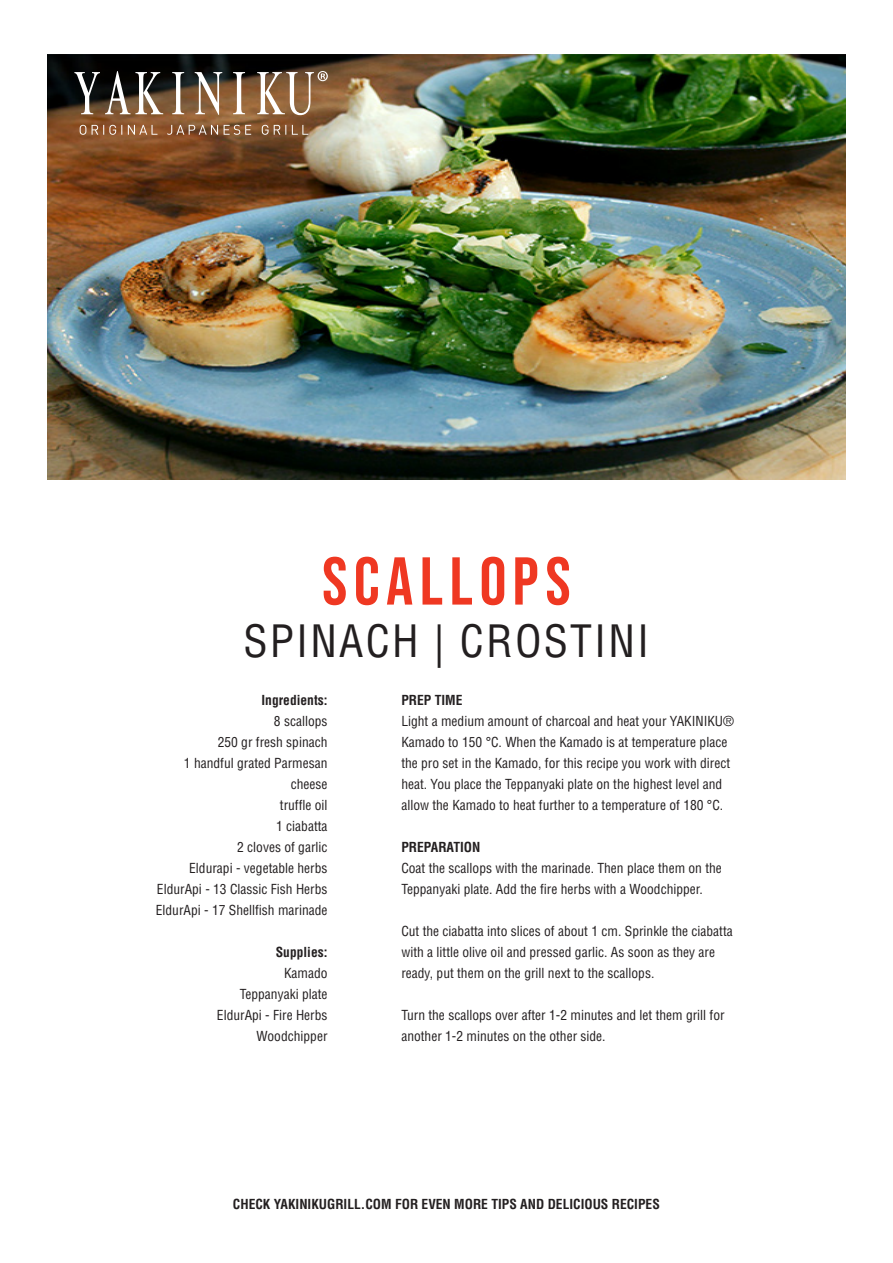
<style>
.page{position:relative;width:893px;height:1263px;background:#fff}
.page>*{position:absolute;margin:0;border:0;box-sizing:border-box;transform-origin:0 0}
.t1{font:67.5px "Bebas Neue";letter-spacing:.1em;color:#ef3822}
.t2{font:condensed 43.5px "Helvetica LT Std";letter-spacing:.05em;color:#231f20}
.Recept_handelingen{font:condensed 13.5px/21px "Helvetica LT Std";color:#231f20}
.Ingredienten_Benodigdheden{font:condensed 13.5px/21px "Helvetica LT Std";color:#231f20;text-align:right}
.Ingredienten_Benodigdheden-2{font:700 condensed 13.5px "Helvetica LT Std";color:#231f20}
.Recept_handelingen-2{font:700 condensed 13.5px "Helvetica LT Std";color:#231f20}
</style>
<div class="page">
<img style="left:48px;top:54px;width:797px;height:425px">
<svg style="left:74px;top:71px;width:254px;height:64px;background:#866951"></svg>
<p class="t1" style="left:322px;top:543px;width:250px">SCALLOPS</p>
<p class="t2" style="left:244px;top:614px;width:407px">SPINACH | CROSTINI</p>
<p class="Ingredienten_Benodigdheden-2" style="left:262px;top:692px;width:68px">Ingredients:</p>
<p class="Ingredienten_Benodigdheden" style="left:274px;top:711px;width:55px">8 scallops</p>
<p class="Ingredienten_Benodigdheden" style="left:218px;top:732px;width:111px">250 gr fresh spinach</p>
<p class="Ingredienten_Benodigdheden" style="left:184px;top:753px;width:145px">1 handful grated Parmesan cheese</p>
<p class="Ingredienten_Benodigdheden" style="left:280px;top:795px;width:49px">truffle oil</p>
<p class="Ingredienten_Benodigdheden" style="left:276px;top:816px;width:53px">1 ciabatta</p>
<p class="Ingredienten_Benodigdheden" style="left:237px;top:837px;width:92px">2 cloves of garlic</p>
<p class="Ingredienten_Benodigdheden" style="left:189px;top:858px;width:140px">Eldurapi - vegetable herbs</p>
<p class="Ingredienten_Benodigdheden" style="left:157px;top:879px;width:172px">EldurApi - 13 Classic Fish Herbs</p>
<p class="Ingredienten_Benodigdheden" style="left:156px;top:900px;width:173px">EldurApi - 17 Shellfish marinade</p>
<p class="Ingredienten_Benodigdheden-2" style="left:276px;top:944px;width:53px">Supplies:</p>
<p class="Ingredienten_Benodigdheden" style="left:240px;top:963px;width:89px">Kamado<br>Teppanyaki plate</p>
<p class="Ingredienten_Benodigdheden" style="left:217px;top:1005px;width:112px">EldurApi - Fire Herbs</p>
<p class="Ingredienten_Benodigdheden" style="left:257px;top:1026px;width:72px">Woodchipper</p>
<p class="Recept_handelingen-2" style="left:401px;top:692px;width:63px">PREP TIME</p>
<p class="Recept_handelingen" style="left:401px;top:711px;width:334px">Light a medium amount of charcoal and heat your YAKINIKU® Kamado to 150 °C. When the Kamado is at temperature place the pro set in the Kamado, for this recipe you work with direct heat. You place the Teppanyaki plate on the highest level and allow the Kamado to heat further to a temperature of 180 °C.</p>
<p class="Recept_handelingen-2" style="left:401px;top:839px;width:81px">PREPARATION</p>
<p class="Recept_handelingen" style="left:401px;top:858px;width:322px">Coat the scallops with the marinade. Then place them on the<br>Teppanyaki plate. Add the fire herbs with a Woodchipper.</p>
<p class="Recept_handelingen" style="left:401px;top:921px;width:333px">Cut the ciabatta into slices of about 1 cm. Sprinkle the ciabatta with a little olive oil and pressed garlic. As soon as they are ready, put them on the grill next to the scallops.</p>
<p class="Recept_handelingen" style="left:401px;top:1005px;width:325px">Turn the scallops over after 1-2 minutes and let them grill for another 1-2 minutes on the other side.</p>
<p class="Ingredienten_Benodigdheden-2" style="left:233px;top:1196px;width:428px">CHECK YAKINIKUGRILL.COM FOR EVEN MORE TIPS AND DELICIOUS RECIPES</p>
</div>
